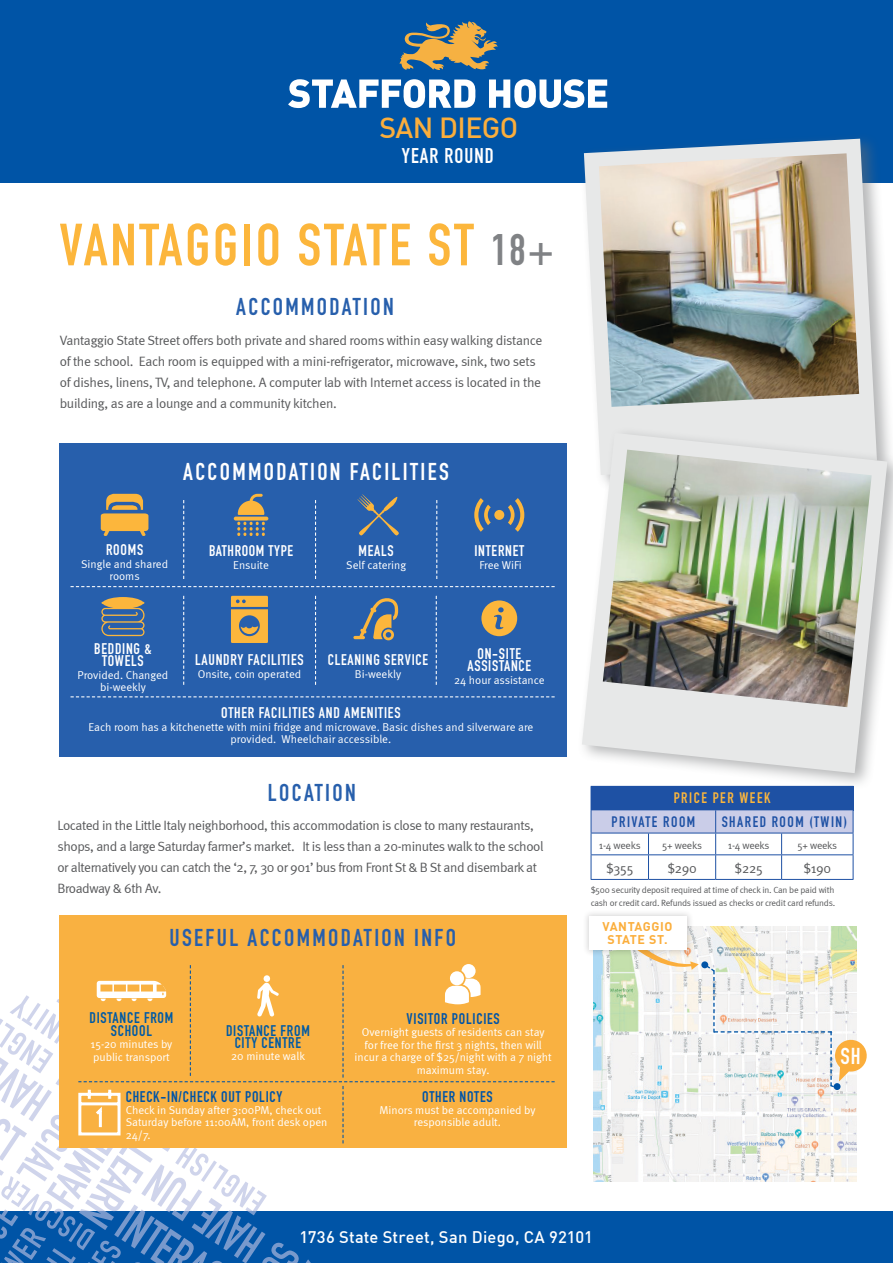
<style>
.page{position:relative;width:893px;height:1263px;background:#fff}
.page>*{position:absolute;margin:0;border:0;box-sizing:border-box;transform-origin:0 0}
.t1{font:58.5px "DIN Engschrift Std";letter-spacing:.05em;color:#fcb63c}
.t2{font:500 28.5px "DIN Offc";letter-spacing:-.02em;color:#fbae3c}
.t3{font:24px "DIN Engschrift Std";letter-spacing:.1em;color:#275fac}
.t4{font:24px "DIN Engschrift Std";letter-spacing:.1em;color:#fff}
.t5{font:22.8px "DIN Engschrift Std";color:#fff}
.t6{font:21px "DIN Engschrift Std";letter-spacing:.05em;color:#fff}
.t7{font:500 16.5px "DIN Offc";letter-spacing:.01em;color:#fff}
.t8{font:15.3px/12.5px "DIN Engschrift Std";letter-spacing:.05em;color:#fff;text-align:center}
.t9{font:15.3px "DIN Engschrift Std";letter-spacing:.05em;color:#0054a6}
.t10{font:15.3px/12.5px "DIN Engschrift Std";letter-spacing:.05em;color:#005aa4;text-align:center}
.t11{font:15px "DIN Engschrift Std";letter-spacing:.1em;color:#1e51a4}
.t12{font:15px "DIN Engschrift Std";letter-spacing:.1em;color:#fcb63c}
.t13{font:13.5px/21px "Meta Normal";letter-spacing:-.03em;color:#58595b}
.t14{font:700 12.45px/12.9px "DIN Offc";letter-spacing:.05em;color:#fbae3c;text-align:center}
.t15{font:11.4px/12.5px "Meta Normal";color:#fff;text-align:center}
.t16{font:10.5px "Meta Normal";letter-spacing:-.025em;color:#58595b}
.t17{font:9px/12.6px "Meta Normal";letter-spacing:-.02em;color:#58595b}
.s1{font-size:43.5px;color:#808285}
</style>
<div class="page">
<div style="left:0;top:1211px;width:893px;height:52px;background:#0054a6"></div>
<div style="left:0;top:0;width:893px;height:182px;background:#0054a6"></div>
<div style="left:579px;top:132px;width:314px;height:360px;background:#6d6f71;opacity:.5"></div>
<svg style="left:584px;top:139px;width:293px;height:287px;fill:#e7e8e8"></svg>
<img style="left:599px;top:153px;width:260px;height:254px">
<div style="left:578px;top:426px;width:315px;height:364px;background:#6d6f71;opacity:.5"></div>
<svg style="left:582px;top:433px;width:305px;height:340px;fill:#e7e8e8"></svg>
<img style="left:603px;top:450px;width:269px;height:257px">
<img style="left:593px;top:926px;width:264px;height:256px">
<div style="left:59px;top:444px;width:507px;height:313px;background:#275fac"></div>
<svg style="left:101px;top:494px;width:47px;height:42px"></svg>
<hr style="left:234px;top:517px;width:34px;height:3px;background:#fcb63c;border-radius:2px">
<svg style="left:237px;top:522px;width:28px;height:14px"></svg>
<svg style="left:238px;top:494px;width:26px;height:21px"></svg>
<svg style="left:101px;top:597px;width:44px;height:39px"></svg>
<svg style="left:231px;top:596px;width:37px;height:47px"></svg>
<svg style="left:481px;top:600px;width:36px;height:36px"></svg>
<svg style="left:183px;top:500px;width:1px;height:79px"></svg>
<svg style="left:315px;top:500px;width:1px;height:79px"></svg>
<svg style="left:436px;top:500px;width:1px;height:79px"></svg>
<svg style="left:436px;top:596px;width:1px;height:89px"></svg>
<svg style="left:183px;top:596px;width:1px;height:89px"></svg>
<svg style="left:315px;top:596px;width:1px;height:89px"></svg>
<svg style="left:71px;top:586px;width:484px;height:1px"></svg>
<svg style="left:71px;top:696px;width:484px;height:1px"></svg>
<div style="left:59px;top:915px;width:507px;height:233px;background:#f9b141"></div>
<svg style="left:357px;top:494px;width:42px;height:42px"></svg>
<div style="left:494px;top:510px;width:10px;height:10px;background:#fcb63c;border-radius:50%"></div>
<svg style="left:508px;top:498px;width:16px;height:34px"></svg>
<svg style="left:474px;top:498px;width:17px;height:34px"></svg>
<svg style="left:0;top:964px;width:555px;height:299px"></svg>
<svg style="left:353px;top:598px;width:46px;height:42px"></svg>
<svg style="left:400px;top:21px;width:98px;height:49px"></svg>
<svg style="left:288px;top:79px;width:188px;height:29px"></svg>
<svg style="left:489px;top:79px;width:118px;height:29px"></svg>
<div style="left:701px;top:961px;width:7px;height:7px;background:#0054a6;border-radius:50%"></div>
<svg style="left:610px;top:926px;width:89px;height:51px"></svg>
<div style="left:582px;top:909px;width:112px;height:48px;background:#231f20;opacity:.2"></div>
<div style="left:589px;top:916px;width:98px;height:34px;background:#fff"></div>
<svg style="left:705px;top:964px;width:162px;height:126px"></svg>
<hr style="left:591px;top:786px;width:57px;height:1px;background:#1e51a4">
<hr style="left:648px;top:786px;width:68px;height:1px;background:#1e51a4">
<hr style="left:716px;top:786px;width:66px;height:1px;background:#1e51a4">
<hr style="left:782px;top:786px;width:71px;height:1px;background:#1e51a4">
<svg style="left:591px;top:787px;width:263px;height:92px"></svg>
<hr style="left:591px;top:879px;width:57px;height:1px;background:#1e51a4">
<hr style="left:648px;top:879px;width:68px;height:1px;background:#1e51a4">
<hr style="left:716px;top:879px;width:66px;height:1px;background:#1e51a4">
<hr style="left:782px;top:879px;width:71px;height:1px;background:#1e51a4">
<hr style="left:591px;top:833px;width:57px;height:1px;background:#1e51a4">
<hr style="left:648px;top:833px;width:68px;height:1px;background:#1e51a4">
<hr style="left:716px;top:833px;width:66px;height:1px;background:#1e51a4">
<hr style="left:782px;top:833px;width:71px;height:1px;background:#1e51a4">
<p class="t2" style="left:379px;top:109px;width:140px">SAN DIEGO</p>
<p class="t6" style="left:402px;top:144px;width:93px">YEAR ROUND</p>
<p class="t1" style="left:59px;top:210px;width:496px">VANTAGGIO STATE ST <span class="s1">18+</span></p>
<p class="t3" style="left:236px;top:293px;width:159px">ACCOMMODATION</p>
<p class="t13" style="left:60px;top:329px;width:484px">Vantaggio State Street offers both private and shared rooms within easy walking distance of the school. Each room is equipped with a mini-refrigerator, microwave, sink, two sets of dishes, linens, TV, and telephone. A computer lab with Internet access is located in the building, as are a lounge and a community kitchen.</p>
<p class="t4" style="left:183px;top:457px;width:267px">ACCOMMODATION FACILITIES</p>
<p class="t8" style="left:106px;top:543px;width:39px">ROOMS</p>
<p class="t15" style="left:81px;top:557px;width:89px">Single and shared</p>
<p class="t15" style="left:110px;top:570px;width:32px">rooms</p>
<p class="t8" style="left:209px;top:545px;width:86px">BATHROOM TYPE</p>
<p class="t15" style="left:233px;top:558px;width:37px">Ensuite</p>
<p class="t8" style="left:359px;top:545px;width:37px">MEALS</p>
<p class="t15" style="left:346px;top:558px;width:61px">Self catering</p>
<p class="t8" style="left:474px;top:545px;width:51px">INTERNET</p>
<p class="t15" style="left:479px;top:558px;width:44px">Free WiFi</p>
<p class="t8" style="left:94px;top:642px;width:59px">BEDDING &amp;<br>TOWELS</p>
<p class="t15" style="left:78px;top:668px;width:92px">Provided. Changed bi-weekly</p>
<p class="t8" style="left:467px;top:647px;width:65px">ON-SITE<br>ASSISTANCE</p>
<p class="t15" style="left:454px;top:673px;width:92px">24 hour assistance</p>
<p class="t8" style="left:195px;top:654px;width:110px">LAUNDRY FACILITIES</p>
<p class="t15" style="left:198px;top:667px;width:105px">Onsite, coin operated</p>
<p class="t8" style="left:221px;top:707px;width:181px">OTHER FACILITIES AND AMENITIES</p>
<p class="t15" style="left:88px;top:720px;width:446px">Each room has a kitchenette with mini fridge and microwave. Basic dishes and silverware are provided. Wheelchair accessible.</p>
<p class="t8" style="left:328px;top:654px;width:102px">CLEANING SERVICE</p>
<p class="t15" style="left:355px;top:667px;width:48px">Bi-weekly</p>
<p class="t3" style="left:268px;top:778px;width:89px">LOCATION</p>
<p class="t13" style="left:57px;top:815px;width:488px">Located in the Little Italy neighborhood, this accommodation is close to many restaurants, shops, and a large Saturday farmer’s market. It is less than a 20-minutes walk to the school or alternatively you can catch the ‘2, 7, 30 or 901’ bus from Front St &amp; B St and disembark at Broadway &amp; 6th Av.</p>
<p class="t3" style="left:169px;top:924px;width:288px">USEFUL ACCOMMODATION INFO</p>
<p class="t10" style="left:90px;top:1012px;width:85px">DISTANCE FROM<br>SCHOOL</p>
<p class="t15" style="left:91px;top:1038px;width:83px;text-align:left">15-20 minutes by public transport</p>
<p class="t10" style="left:226px;top:1024px;width:85px">DISTANCE FROM<br>CITY CENTRE</p>
<p class="t15" style="left:231px;top:1050px;width:76px">20 minute walk</p>
<p class="t9" style="left:126px;top:1087px;width:158px">CHECK-IN/CHECK OUT POLICY</p>
<p class="t15" style="left:126px;top:1104px;width:203px;text-align:left">Check in Sunday after 3:00PM, check out<br>Saturday before 11:00AM, front desk open<br>24/7.</p>
<p class="t9" style="left:406px;top:1009px;width:95px">VISITOR POLICIES</p>
<p class="t15" style="left:355px;top:1026px;width:199px">Overnight guests of residents can stay for free for the first 3 nights, then will incur a charge of $25/night with a 7 night maximum stay.</p>
<p class="t9" style="left:422px;top:1087px;width:72px">OTHER NOTES</p>
<p class="t15" style="left:379px;top:1104px;width:158px">Minors must be accompanied by responsible adult.</p>
<p class="t12" style="left:674px;top:789px;width:98px">PRICE PER WEEK</p>
<p class="t11" style="left:611px;top:813px;width:85px">PRIVATE ROOM</p>
<p class="t11" style="left:722px;top:813px;width:127px">SHARED ROOM (TWIN)</p>
<p class="t16" style="left:599px;top:839px;width:43px">1-4 weeks</p>
<p class="t16" style="left:662px;top:839px;width:41px">5+ weeks</p>
<p class="t16" style="left:728px;top:839px;width:43px">1-4 weeks</p>
<p class="t16" style="left:798px;top:839px;width:41px">5+ weeks</p>
<p class="t13" style="left:606px;top:858px;width:29px">$355</p>
<p class="t13" style="left:667px;top:858px;width:31px">$290</p>
<p class="t13" style="left:735px;top:858px;width:30px">$225</p>
<p class="t13" style="left:803px;top:858px;width:29px">$190</p>
<p class="t17" style="left:591px;top:883px;width:246px">$500 security deposit required at time of check in. Can be paid with cash or credit card. Refunds issued as checks or credit card refunds.</p>
<p class="t14" style="left:602px;top:920px;width:72px">VANTAGGIO<br>STATE ST.</p>
<p class="t5" style="left:840px;top:1043px;width:22px">SH</p>
<p class="t7" style="left:300px;top:1226px;width:295px">1736 State Street, San Diego, CA 92101</p>
</div>
